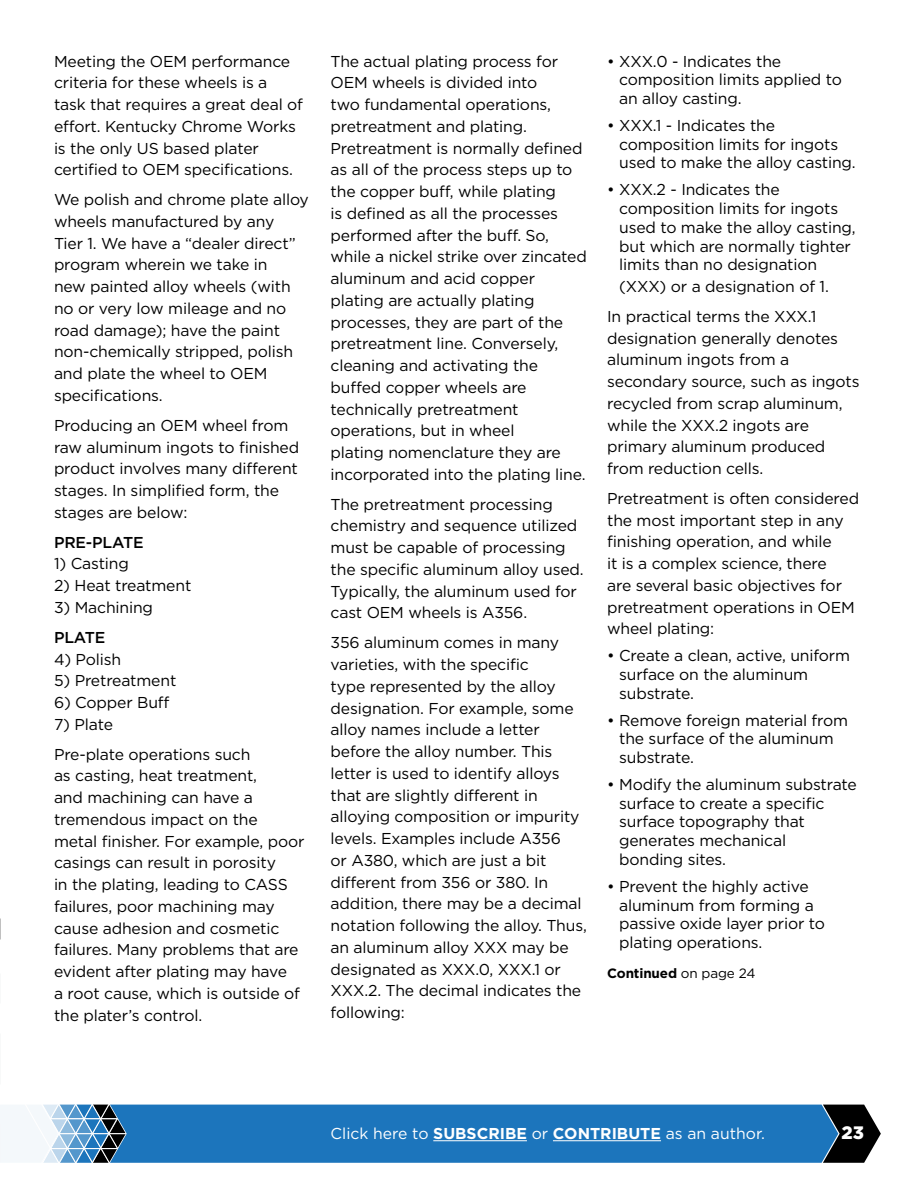
<style>
.page{position:relative;width:918px;height:1188px;background:#fff}
.page>*{position:absolute;margin:0;border:0;box-sizing:border-box;transform-origin:0 0}
.t1{font:900 18px "Gotham";color:#fff}
.t2{font:15.75px/21.8px "Gotham";letter-spacing:-.01em;color:#000}
.t3{font:15.75px "Gotham";color:#fff}
.t4{font:500 15.75px "Gotham";letter-spacing:-.01em;color:#000}
.t5{font:700 13.5px "Gotham";letter-spacing:-.01em;color:#000}
.s1{font-weight:400}
.s2{font-weight:700}
</style>
<div class="page">
<svg style="left:0;top:1104px;width:881px;height:59px;background:#327cb7"></svg>
<hr style="left:51px;top:1118px;width:66px;height:1px;background:#fff">
<hr style="left:59px;top:1133px;width:67px;height:1px;background:#fff">
<hr style="left:51px;top:1148px;width:66px;height:1px;background:#fff">
<hr style="left:433px;top:1140px;width:94px;height:1px;background:#fff">
<hr style="left:553px;top:1140px;width:108px;height:1px;background:#fff">
<p class="t2" style="left:54px;top:50px;width:251px">Meeting the OEM performance criteria for these wheels is a task that requires a great deal of effort. Kentucky Chrome Works is the only US based plater certified to OEM specifications.</p>
<p class="t2" style="left:54px;top:188px;width:256px">We polish and chrome plate alloy wheels manufactured by any<br>Tier 1. We have a “dealer direct” program wherein we take in<br>new painted alloy wheels (with no or very low mileage and no road damage); have the paint non-chemically stripped, polish and plate the wheel to OEM specifications.</p>
<p class="t2" style="left:54px;top:414px;width:247px">Producing an OEM wheel from raw aluminum ingots to finished product involves many different stages. In simplified form, the stages are below:</p>
<p class="t4" style="left:54px;top:532px;width:91px">PRE-PLATE</p>
<p class="t2" style="left:54px;top:553px;width:76px">1) Casting</p>
<p class="t2" style="left:54px;top:574px;width:139px">2) Heat treatment</p>
<p class="t2" style="left:54px;top:596px;width:101px">3) Machining</p>
<p class="t4" style="left:54px;top:627px;width:53px">PLATE</p>
<p class="t2" style="left:54px;top:648px;width:69px">4) Polish</p>
<p class="t2" style="left:54px;top:669px;width:124px">5) Pretreatment</p>
<p class="t2" style="left:54px;top:691px;width:117px">6) Copper Buff</p>
<p class="t2" style="left:54px;top:709px;width:198px;line-height:29.8px">7) Plate<br>Pre-plate operations such</p>
<p class="t2" style="left:54px;top:765px;width:252px">as casting, heat treatment,<br>and machining can have a tremendous impact on the metal finisher. For example, poor casings can result in porosity<br>in the plating, leading to CASS failures, poor machining may cause adhesion and cosmetic failures. Many problems that are evident after plating may have<br>a root cause, which is outside of the plater’s control.</p>
<p class="t2" style="left:331px;top:50px;width:258px">The actual plating process for<br>OEM wheels is divided into<br>two fundamental operations, pretreatment and plating.<br>Pretreatment is normally defined as all of the process steps up to the copper buff, while plating<br>is defined as all the processes performed after the buff. So, while a nickel strike over zincated aluminum and acid copper plating are actually plating processes, they are part of the pretreatment line. Conversely, cleaning and activating the buffed copper wheels are technically pretreatment operations, but in wheel<br>plating nomenclature they are incorporated into the plating line.</p>
<p class="t2" style="left:331px;top:493px;width:255px">The pretreatment processing chemistry and sequence utilized must be capable of processing the specific aluminum alloy used.<br>Typically, the aluminum used for cast OEM wheels is A356.</p>
<p class="t2" style="left:331px;top:632px;width:258px">356 aluminum comes in many varieties, with the specific<br>type represented by the alloy designation. For example, some alloy names include a letter before the alloy number. This letter is used to identify alloys that are slightly different in alloying composition or impurity levels. Examples include A356<br>or A380, which are just a bit different from 356 or 380. In addition, there may be a decimal notation following the alloy. Thus, an aluminum alloy XXX may be designated as XXX.0, XXX.1 or<br>XXX.2. The decimal indicates the following:</p>
<p class="t2" style="left:619px;top:51px;width:224px;line-height:18.8px;text-indent:-12px">• XXX.0 - Indicates the composition limits applied to an alloy casting.</p>
<p class="t2" style="left:619px;top:116px;width:238px;line-height:18.8px;text-indent:-12px">• XXX.1 - Indicates the composition limits for ingots used to make the alloy casting.</p>
<p class="t2" style="left:619px;top:180px;width:238px;line-height:18.8px;text-indent:-12px">• XXX.2 - Indicates the composition limits for ingots used to make the alloy casting, but which are normally tighter limits than no designation</p>
<p class="t2" style="left:607px;top:271px;width:223px;line-height:29.8px;text-indent:12px">(XXX) or a designation of 1.<br>In practical terms the XXX.1</p>
<p class="t2" style="left:607px;top:327px;width:254px">designation generally denotes aluminum ingots from a secondary source, such as ingots recycled from scrap aluminum, while the XXX.2 ingots are primary aluminum produced from reduction cells.</p>
<p class="t2" style="left:607px;top:487px;width:253px">Pretreatment is often considered the most important step in any finishing operation, and while<br>it is a complex science, there<br>are several basic objectives for pretreatment operations in OEM wheel plating:</p>
<p class="t2" style="left:619px;top:646px;width:233px;line-height:18.8px;text-indent:-12px">• Create a clean, active, uniform surface on the aluminum substrate.</p>
<p class="t2" style="left:619px;top:710px;width:230px;line-height:18.8px;text-indent:-12px">• Remove foreign material from the surface of the aluminum substrate.</p>
<p class="t2" style="left:619px;top:775px;width:239px;line-height:18.8px;text-indent:-12px">• Modify the aluminum substrate surface to create a specific surface topography that generates mechanical<br>bonding sites.</p>
<p class="t2" style="left:619px;top:877px;width:207px;line-height:18.8px;text-indent:-12px">• Prevent the highly active aluminum from forming a passive oxide layer prior to plating operations.</p>
<p class="t5" style="left:607px;top:964px;width:150px">Continued <span class="s1">on page 24</span></p>
<p class="t3" style="left:331px;top:1124px;width:436px">Click here to <span class="s2">SUBSCRIBE</span> or <span class="s2">CONTRIBUTE</span> as an author.</p>
<p class="t1" style="left:841px;top:1120px;width:24px">23</p>
</div>
